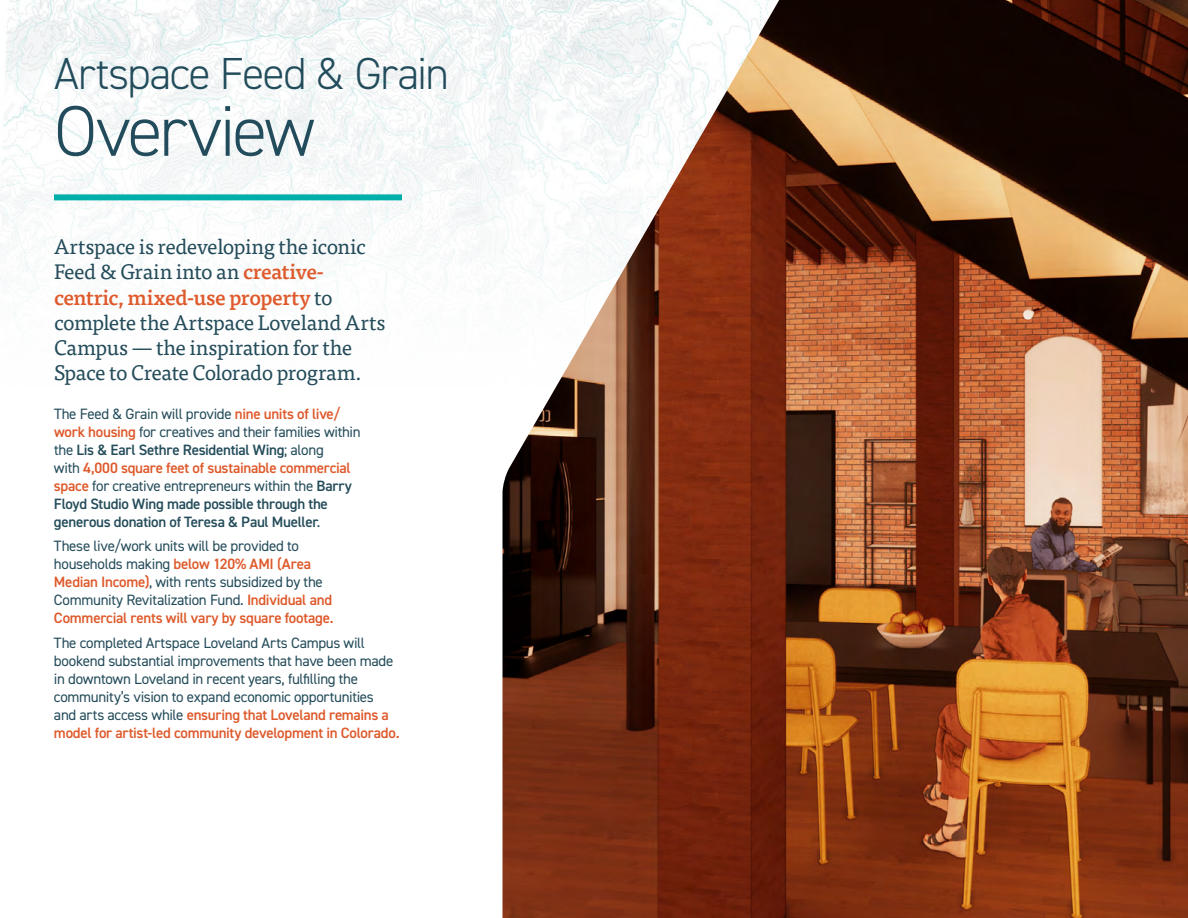
<style>
.page{position:relative;width:1188px;height:918px;background:#fff}
.page>*{position:absolute;margin:0;border:0;box-sizing:border-box;transform-origin:0 0}
.t1{font:300 72px "DIN2014";letter-spacing:-.04em;color:#224c5b}
.t2{font:300 45px "DIN2014";letter-spacing:-.03em;color:#224c5b}
.t3{font:21px/25.2px "Tisa Pro";letter-spacing:-.02em;color:#244c5a}
.t4{font:15px/18px "DIN2014";letter-spacing:-.02em;color:#244c5a}
.t5{font:600 15px/18px "DIN2014";letter-spacing:-.02em;color:#244c5a}
.s1{font-weight:500;color:#de592b}
.s2{font-weight:400}
.s3{color:#de592b}
.s4{font-weight:600;color:#de592b}
</style>
<div class="page">
<img style="left:0;top:0;width:502px;height:317px">
<img style="left:502px;top:0;width:686px;height:918px">
<div style="left:54px;top:194px;width:348px;height:6px;background:#00aeaa"></div>
<h2 class="t2" style="left:54px;top:46px;width:397px">Artspace Feed &amp; Grain</h2>
<h1 class="t1" style="left:54px;top:87px;width:262px">Overview</h1>
<h3 class="t3" style="left:54px;top:233px;width:333px">Artspace is redeveloping the iconic Feed &amp; Grain into an <span class="s1">creative&shy;centric, mixed-use property</span> to complete the Artspace Loveland Arts Campus — the inspiration for the Space to Create Colorado program.</h3>
<p class="t5" style="left:54px;top:404px;width:308px"><span class="s2">The Feed &amp; Grain will provide</span> <span class="s3">nine units of live/ work housing</span> <span class="s2">for creatives and their families within the</span> Lis &amp; Earl Sethre Residential Wing<span class="s2">; along<br>with</span> <span class="s3">4,000 square feet of sustainable commercial space</span> <span class="s2">for creative entrepreneurs within the</span> Barry Floyd Studio Wing made possible through the generous donation of Teresa &amp; Paul Mueller<span class="s2">.</span></p>
<p class="t4" style="left:54px;top:537px;width:281px">These live/work units will be provided to households making <span class="s4">below 120% AMI (Area Median Income)</span>, with rents subsidized by the Community Revitalization Fund. <span class="s4">Individual and Commercial rents will vary by square footage.</span></p>
<p class="t4" style="left:54px;top:634px;width:347px">The completed Artspace Loveland Arts Campus will bookend substantial improvements that have been made in downtown Loveland in recent years, fulfilling the community’s vision to expand economic opportunities and arts access while <span class="s4">ensuring that Loveland remains a model for artist-led community development in Colorado.</span></p>
</div>
